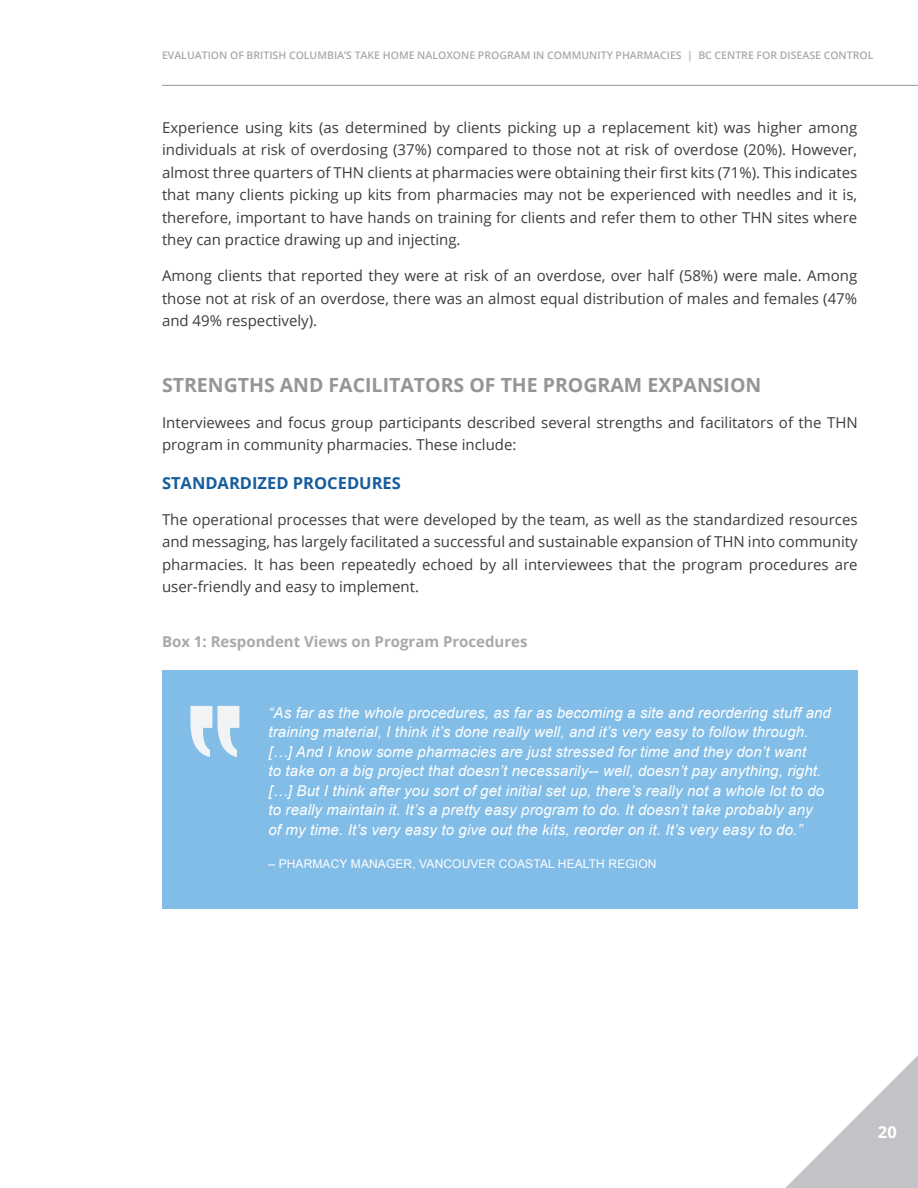
<style>
.page{position:relative;width:918px;height:1188px;background:#fff}
.page>*{position:absolute;margin:0;border:0;box-sizing:border-box;transform-origin:0 0}
.t1{font:700 19.5px "Open Sans";color:#939598}
.t2{font:700 16.5px "Open Sans";color:#175d9e}
.t3{font:700 16.5px "Open Sans";color:#fff}
.t4{font:15px/22.5px "Open Sans";color:#403b3b;text-align:justify}
.pull_quote{font:italic 15px/19.5px "Arial";letter-spacing:.01em;color:#fff}
.t5{font:700 15px "Open Sans";color:#a8a9ad}
.pull_quote-2{font:12px "Arial";letter-spacing:.01em;color:#fff}
.t6{font:600 10.5px "Open Sans";color:#a8a9ad}
</style>
<div class="page">
<svg style="left:785px;top:1055px;width:133px;height:133px"></svg>
<hr style="left:162px;top:85px;width:756px;height:1px;background:#939598">
<div style="left:162px;top:671px;width:696px;height:238px;background:#82bde7"></div>
<svg style="left:190px;top:706px;width:49px;height:51px"></svg>
<p class="t6" style="left:162px;top:48px;width:713px">EVALUATION OF BRITISH COLUMBIA’S TAKE HOME NALOXONE PROGRAM IN COMMUNITY PHARMACIES | BC CENTRE FOR DISEASE CONTROL</p>
<p class="t4" style="left:162px;top:116px;width:697px">Experience using kits (as determined by clients picking up a replacement kit) was higher among individuals at risk of overdosing (37%) compared to those not at risk of overdose (20%). However, almost three quarters of THN clients at pharmacies were obtaining their first kits (71%). This indicates that many clients picking up kits from pharmacies may not be experienced with needles and it is, therefore, important to have hands on training for clients and refer them to other THN sites where they can practice drawing up and injecting.</p>
<p class="t4" style="left:162px;top:264px;width:697px">Among clients that reported they were at risk of an overdose, over half (58%) were male. Among those not at risk of an overdose, there was an almost equal distribution of males and females (47% and 49% respectively).</p>
<h2 class="t1" style="left:162px;top:371px;width:601px">STRENGTHS AND FACILITATORS OF THE PROGRAM EXPANSION</h2>
<p class="t4" style="left:162px;top:411px;width:697px">Interviewees and focus group participants described several strengths and facilitators of the THN program in community pharmacies. These include:</p>
<h3 class="t2" style="left:162px;top:471px;width:240px">STANDARDIZED PROCEDURES</h3>
<p class="t4" style="left:162px;top:508px;width:697px">The operational processes that were developed by the team, as well as the standardized resources and messaging, has largely facilitated a successful and sustainable expansion of THN into community pharmacies. It has been repeatedly echoed by all interviewees that the program procedures are user-friendly and easy to implement.</p>
<h4 class="t5" style="left:162px;top:631px;width:367px">Box 1: Respondent Views on Program Procedures</h4>
<p class="pull_quote" style="left:268px;top:703px;width:564px">“As far as the whole procedures, as far as becoming a site and reordering stuff and training material, I think it’s done really well, and it’s very easy to follow through. […] And I know some pharmacies are just stressed for time and they don’t want<br>to take on a big project that doesn’t necessarily-- well, doesn’t pay anything, right. […] But I think after you sort of get initial set up, there’s really not a whole lot to do to really maintain it. It’s a pretty easy program to do. It doesn’t take probably any<br>of my time. It’s very easy to give out the kits, reorder on it. It’s very easy to do.”</p>
<p class="pull_quote-2" style="left:268px;top:856px;width:390px">– PHARMACY MANAGER, VANCOUVER COASTAL HEALTH REGION</p>
<p class="t3" style="left:878px;top:1121px;width:21px">20</p>
</div>
